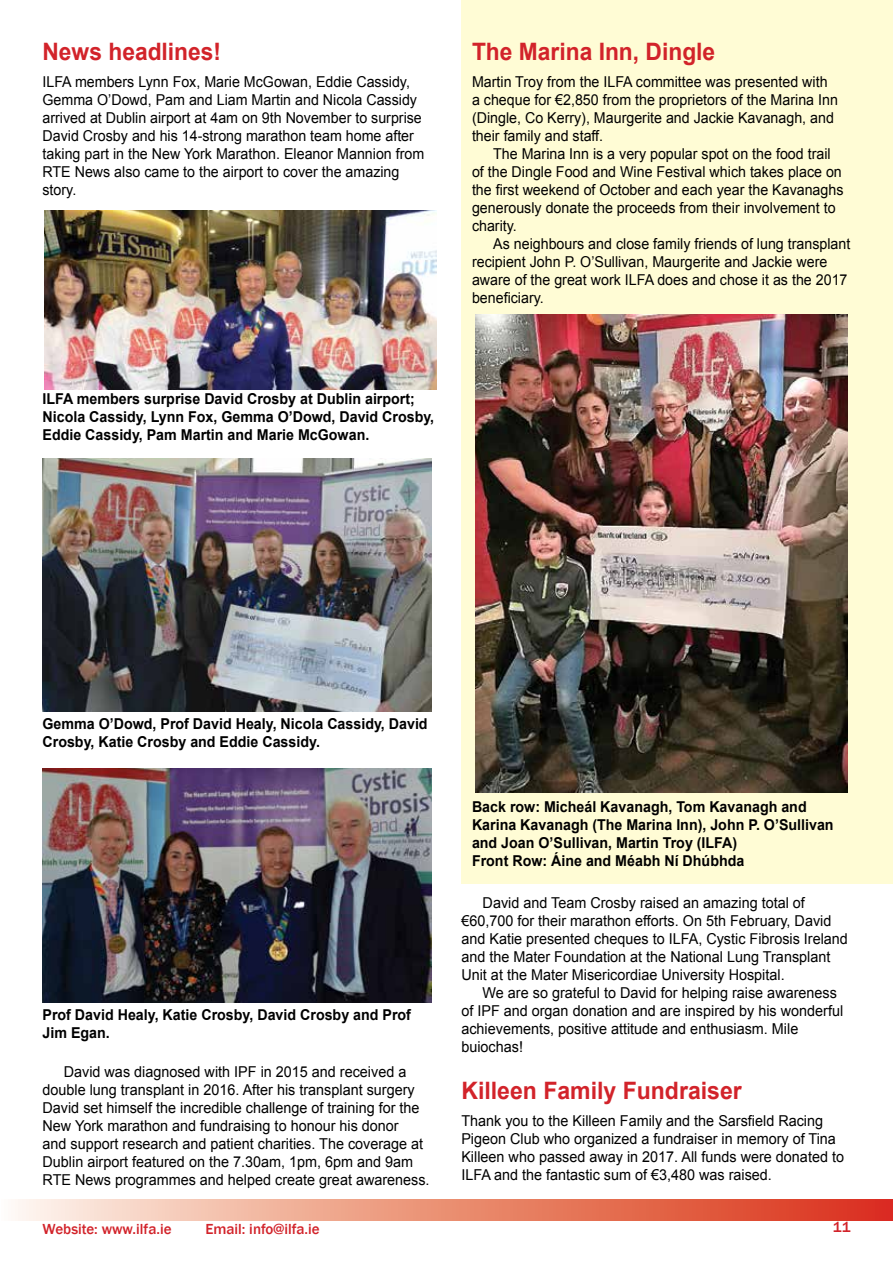
<style>
.page{position:relative;width:893px;height:1263px;background:#fff}
.page>*{position:absolute;margin:0;border:0;box-sizing:border-box;transform-origin:0 0}
.t1{font:700 24px "Arial";color:#d2232a;scale:.95 1}
.t2{font:700 24px "Arial";color:#d2232a;scale:.96 1}
.t3{font:15px/18px "Arial";color:#000;scale:.96 1}
.t4{font:15px/18px "Arial";color:#000;scale:.95 1}
.t5{font:700 15px/18px "Arial";color:#000;scale:.95 1}
.t6{font:500 15px "Franklin Gothic";color:#d2232a}
</style>
<div class="page">
<svg style="left:15px;top:1199px;width:878px;height:21px;background:#ea8f78"></svg>
<div style="left:461px;top:0;width:432px;height:883px;background:#fffcd5"></div>
<img style="left:475px;top:315px;width:372px;height:477px">
<img style="left:44px;top:210px;width:393px;height:179px">
<img style="left:43px;top:459px;width:389px;height:252px">
<img style="left:43px;top:769px;width:389px;height:233px">
<h1 class="t1" style="left:43px;top:36px;width:190px">News headlines!</h1>
<p class="t4" style="left:43px;top:72px;width:403px">ILFA members Lynn Fox, Marie McGowan, Eddie Cassidy, Gemma O’Dowd, Pam and Liam Martin and Nicola Cassidy arrived at Dublin airport at 4am on 9th November to surprise David Crosby and his 14-strong marathon team home after taking part in the New York Marathon. Eleanor Mannion from RTE News also came to the airport to cover the amazing story.</p>
<p class="t5" style="left:43px;top:390px;width:414px">ILFA members surprise David Crosby at Dublin airport;<br>Nicola Cassidy, Lynn Fox, Gemma O’Dowd, David Crosby,<br>Eddie Cassidy, Pam Martin and Marie McGowan.</p>
<h1 class="t1" style="left:472px;top:36px;width:258px">The Marina Inn, Dingle</h1>
<p class="t4" style="left:472px;top:72px;width:387px">Martin Troy from the ILFA committee was presented with a cheque for €2,850 from the proprietors of the Marina Inn (Dingle, Co Kerry), Maurgerite and Jackie Kavanagh, and their family and staff.</p>
<p class="t4" style="left:472px;top:144px;width:393px;text-indent:21px">The Marina Inn is a very popular spot on the food trail of the Dingle Food and Wine Festival which takes place on the first weekend of October and each year the Kavanaghs generously donate the proceeds from their involvement to charity.</p>
<p class="t4" style="left:472px;top:234px;width:400px;text-indent:21px">As neighbours and close family friends of lung transplant recipient John P. O’Sullivan, Maurgerite and Jackie were aware of the great work ILFA does and chose it as the 2017 beneficiary.</p>
<p class="t5" style="left:43px;top:715px;width:407px">Gemma O’Dowd, Prof David Healy, Nicola Cassidy, David<br>Crosby, Katie Crosby and Eddie Cassidy.</p>
<p class="t5" style="left:43px;top:1006px;width:389px">Prof David Healy, Katie Crosby, David Crosby and Prof<br>Jim Egan.</p>
<p class="t3" style="left:43px;top:1062px;width:405px;text-indent:21px">David was diagnosed with IPF in 2015 and received a double lung transplant in 2016. After his transplant surgery David set himself the incredible challenge of training for the New York marathon and fundraising to honour his donor<br>and support research and patient charities. The coverage at Dublin airport featured on the 7.30am, 1pm, 6pm and 9am RTE News programmes and helped create great awareness.</p>
<p class="t5" style="left:472px;top:798px;width:382px">Back row: Micheál Kavanagh, Tom Kavanagh and Karina Kavanagh (The Marina Inn), John P. O’Sullivan and Joan O’Sullivan, Martin Troy (ILFA)<br>Front Row: Áine and Méabh Ní Dhúbhda</p>
<p class="t3" style="left:461px;top:894px;width:404px;text-indent:21px">David and Team Crosby raised an amazing total of €60,700 for their marathon efforts. On 5th February, David and Katie presented cheques to ILFA, Cystic Fibrosis Ireland and the Mater Foundation at the National Lung Transplant Unit at the Mater Misericordiae University Hospital.</p>
<p class="t3" style="left:461px;top:984px;width:399px;text-indent:21px">We are so grateful to David for helping raise awareness of IPF and organ donation and are inspired by his wonderful achievements, positive attitude and enthusiasm. Mile buiochas!</p>
<h1 class="t2" style="left:461px;top:1074px;width:294px">Killeen Family Fundraiser</h1>
<p class="t3" style="left:461px;top:1111px;width:400px">Thank you to the Killeen Family and the Sarsfield Racing Pigeon Club who organized a fundraiser in memory of Tina Killeen who passed away in 2017. All funds were donated to ILFA and the fantastic sum of €3,480 was raised.</p>
<p class="t6" style="left:43px;top:1220px;width:131px">Website: www.ilfa.ie</p>
<p class="t6" style="left:205px;top:1220px;width:116px">Email: info@ilfa.ie</p>
<p class="t6" style="left:833px;top:1218px;width:19px">11</p>
</div>
